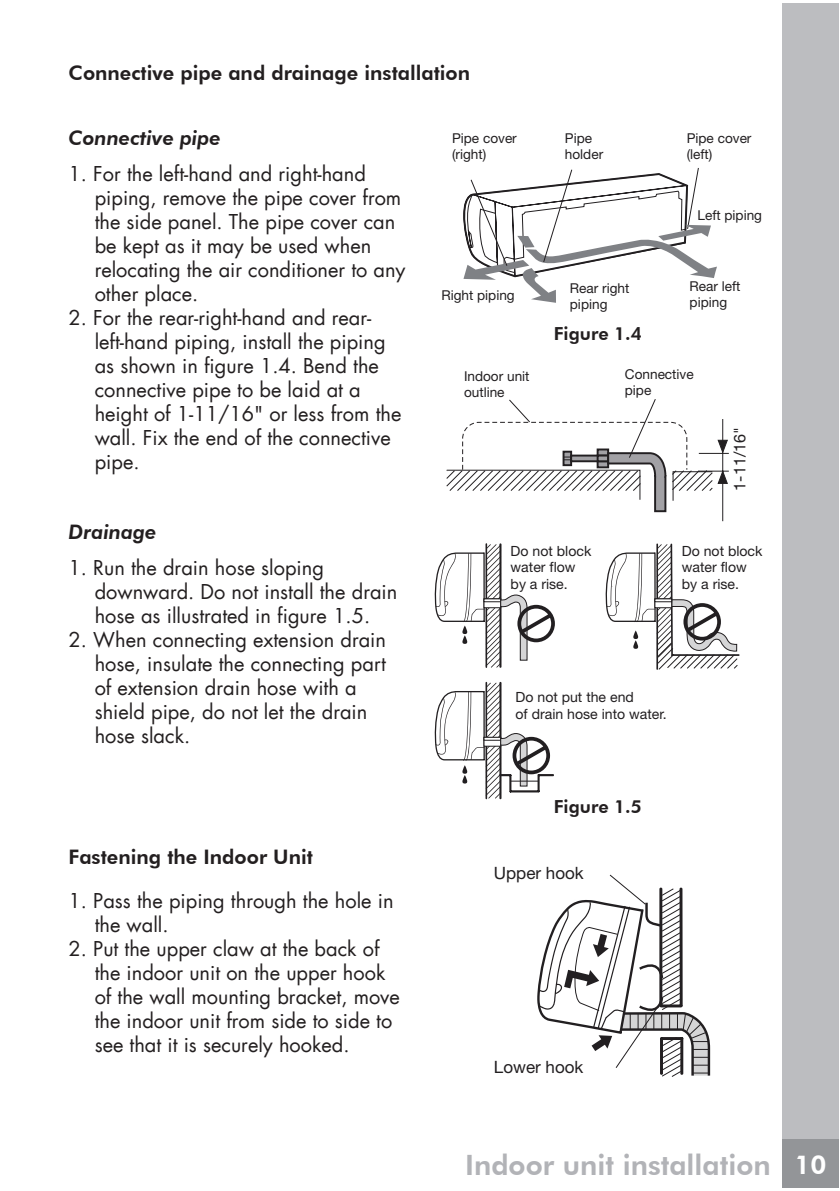
<style>
.page{position:relative;width:840px;height:1191px;background:#fff}
.page>*{position:absolute;margin:0;border:0;box-sizing:border-box;transform-origin:0 0}
.t1{font:800 28px "Futura BT";color:#b2b3b7}
.t2{font:20px/24px "Futura LT";color:#231f20}
.t3{font:800 20px "Futura BT";color:#231f20}
.t4{font:italic 800 20px "Futura BT";color:#231f20}
.t5{font:800 18px "Futura BT";color:#231f20}
.t6{font:17px "Helvetica Neue";color:#221f21}
.t7{font:16.2px "Helvetica Neue";color:#221f21}
.t8{font:14px/16.4px "Helvetica Neue";color:#221f21}
.t9{font:13.6px/15.8px "Helvetica Neue";color:#221f21}
.s1{font-size:26px;color:#fff}
</style>
<div class="page">
<div style="left:781px;top:3px;width:57px;height:1184px;background:#bcbdc0"></div>
<div style="left:781px;top:1139px;width:57px;height:48px;background:#939598"></div>
<svg style="left:446px;top:399px;width:283px;height:123px"></svg>
<svg style="left:463px;top:168px;width:253px;height:135px"></svg>
<svg style="left:605px;top:543px;width:134px;height:127px"></svg>
<svg style="left:434px;top:681px;width:120px;height:118px"></svg>
<svg style="left:434px;top:543px;width:120px;height:125px"></svg>
<svg style="left:537px;top:874px;width:174px;height:203px"></svg>
<p class="t3" style="left:69px;top:60px;width:403px">Connective pipe and drainage installation</p>
<p class="t4" style="left:69px;top:125px;width:154px">Connective pipe</p>
<p class="t2" style="left:95px;top:161px;width:312px;text-indent:-26px">1. For the left-hand and right-hand piping, remove the pipe cover from the side panel. The pipe cover can be kept as it may be used when relocating the air conditioner to any other place.</p>
<p class="t2" style="left:95px;top:305px;width:308px;text-indent:-26px">2. For the rear-right-hand and rear&shy;left-hand piping, install the piping as shown in figure 1.4. Bend the connective pipe to be laid at a height of 1-11/16" or less from the wall. Fix the end of the connective pipe.</p>
<p class="t9" style="left:452px;top:130px;width:66px">Pipe cover (right)</p>
<p class="t9" style="left:441px;top:287px;width:75px">Right piping</p>
<p class="t9" style="left:463px;top:368px;width:67px">Indoor unit outline</p>
<p class="t9" style="left:564px;top:130px;width:40px">Pipe holder</p>
<p class="t9" style="left:686px;top:130px;width:66px">Pipe cover (left)</p>
<p class="t9" style="left:697px;top:207px;width:66px">Left piping</p>
<p class="t9" style="left:569px;top:280px;width:61px">Rear right</p>
<p class="t9" style="left:569px;top:296px;width:39px">piping</p>
<p class="t9" style="left:689px;top:278px;width:52px">Rear left</p>
<p class="t9" style="left:689px;top:294px;width:39px">piping</p>
<p class="t5" style="left:553px;top:323px;width:89px">Figure 1.4</p>
<p class="t9" style="left:624px;top:366px;width:70px">Connective pipe</p>
<p class="t7" style="left:729px;top:490px;width:65px;rotate:-90deg">1-11/16"</p>
<p class="t4" style="left:69px;top:519px;width:89px">Drainage</p>
<p class="t2" style="left:95px;top:555px;width:304px;text-indent:-26px">1. Run the drain hose sloping downward. Do not install the drain hose as illustrated in figure 1.5.</p>
<p class="t2" style="left:95px;top:627px;width:293px;text-indent:-26px">2. When connecting extension drain hose, insulate the connecting part of extension drain hose with a shield pipe, do not let the drain hose slack.</p>
<p class="t3" style="left:69px;top:845px;width:246px">Fastening the Indoor Unit</p>
<p class="t2" style="left:95px;top:889px;width:300px;text-indent:-26px">1. Pass the piping through the hole in the wall.</p>
<p class="t2" style="left:95px;top:937px;width:306px;text-indent:-26px">2. Put the upper claw at the back of the indoor unit on the upper hook of the wall mounting bracket, move the indoor unit from side to side to see that it is securely hooked.</p>
<p class="t8" style="left:510px;top:542px;width:82px">Do not block water flow by a rise.</p>
<p class="t8" style="left:681px;top:542px;width:82px">Do not block water flow by a rise.</p>
<p class="t8" style="left:515px;top:689px;width:152px">Do not put the end<br>of drain hose into water.</p>
<p class="t5" style="left:553px;top:796px;width:89px">Figure 1.5</p>
<p class="t6" style="left:493px;top:863px;width:91px">Upper hook</p>
<p class="t6" style="left:493px;top:1057px;width:91px">Lower hook</p>
<h1 class="t1" style="left:465px;top:1147px;width:362px">Indoor unit installation <span class="s1">10</span></h1>
</div>
